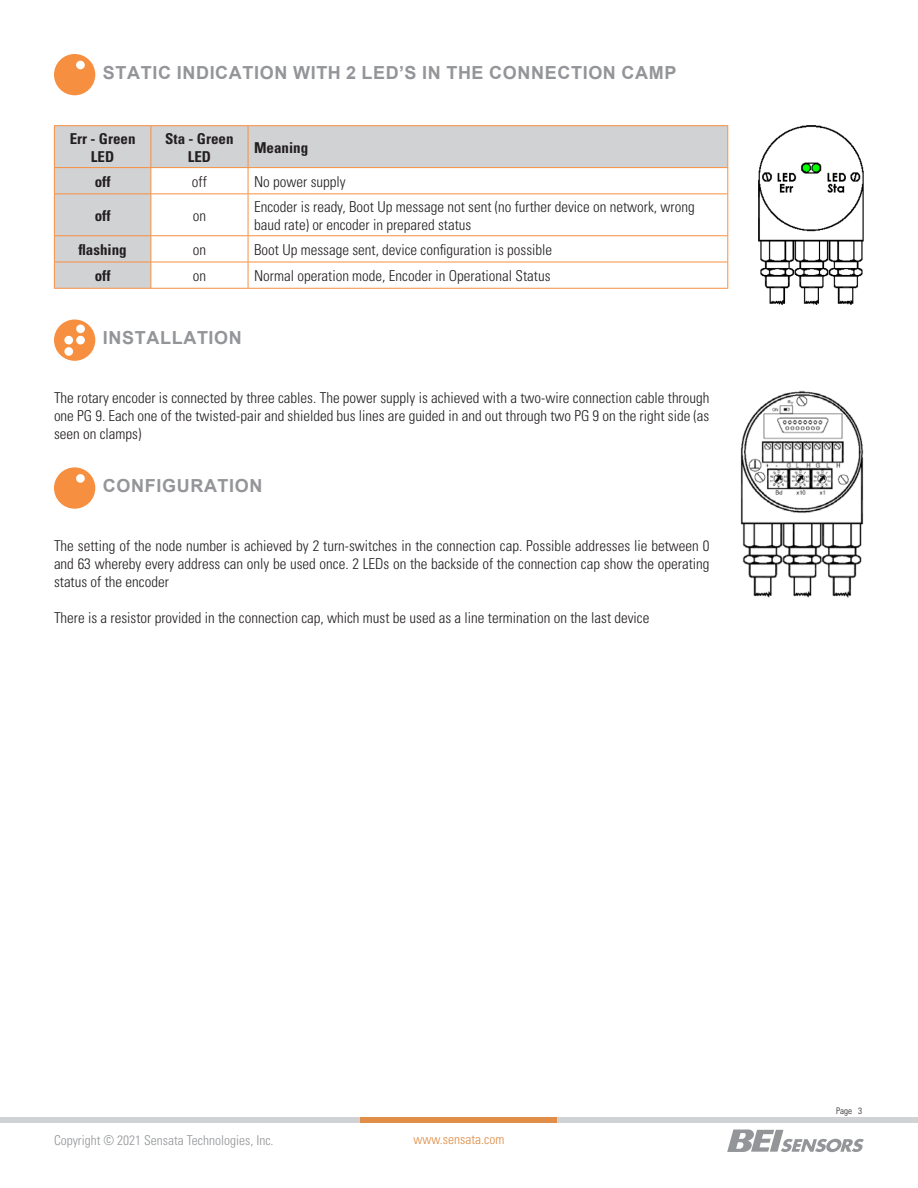
<style>
.page{position:relative;width:918px;height:1188px;background:#fff}
.page>*{position:absolute;margin:0;border:0;box-sizing:border-box;transform-origin:0 0}
.t1{font:700 18px "Arial";letter-spacing:.035em;color:#939598}
.t2{font:300 condensed 15px/18px "Univers";color:#231f20;text-align:justify}
.t3{font:700 condensed 15px/18px "Univers";color:#231f20;text-align:center}
.t4{font:300 condensed 13.5px "Univers";color:#939598}
.t5{font:300 condensed 13.5px "Univers";color:#df8d47}
.t6{font:300 condensed 9px "Univers";color:#231f20}
</style>
<div class="page">
<div style="left:0;top:1117px;width:918px;height:6px;background:#d1d2d4"></div>
<div style="left:361px;top:1117px;width:196px;height:6px;background:#df8d47"></div>
<svg style="left:727px;top:1129px;width:137px;height:23px"></svg>
<img style="left:740px;top:391px;width:124px;height:207px">
<svg style="left:54px;top:54px;width:41px;height:41px"></svg>
<svg style="left:54px;top:467px;width:41px;height:42px"></svg>
<svg style="left:54px;top:320px;width:41px;height:41px"></svg>
<svg style="left:55px;top:126px;width:672px;height:162px"></svg>
<hr style="left:54px;top:125px;width:97px;height:1px;background:#f78f41">
<hr style="left:54px;top:126px;width:1px;height:41px;background:#f78f41">
<hr style="left:151px;top:125px;width:97px;height:1px;background:#f78f41">
<hr style="left:151px;top:126px;width:1px;height:41px;background:#f78f41">
<hr style="left:248px;top:125px;width:480px;height:1px;background:#f78f41">
<hr style="left:248px;top:126px;width:1px;height:41px;background:#f78f41">
<hr style="left:727px;top:126px;width:1px;height:41px;background:#f78f41">
<hr style="left:54px;top:167px;width:97px;height:1px;background:#f78f41">
<svg style="left:54px;top:168px;width:1px;height:25px"></svg>
<hr style="left:151px;top:167px;width:97px;height:1px;background:#f78f41">
<svg style="left:151px;top:168px;width:1px;height:25px"></svg>
<hr style="left:248px;top:167px;width:480px;height:1px;background:#f78f41">
<svg style="left:248px;top:168px;width:1px;height:25px"></svg>
<svg style="left:727px;top:168px;width:1px;height:25px"></svg>
<hr style="left:54px;top:193px;width:97px;height:1px;background:#f78f41">
<hr style="left:54px;top:194px;width:1px;height:41px;background:#f78f41">
<hr style="left:151px;top:193px;width:97px;height:1px;background:#f78f41">
<hr style="left:151px;top:194px;width:1px;height:41px;background:#f78f41">
<hr style="left:248px;top:193px;width:480px;height:1px;background:#f78f41">
<hr style="left:248px;top:194px;width:1px;height:41px;background:#f78f41">
<hr style="left:727px;top:194px;width:1px;height:41px;background:#f78f41">
<hr style="left:54px;top:235px;width:97px;height:1px;background:#f78f41">
<hr style="left:151px;top:235px;width:97px;height:1px;background:#f78f41">
<hr style="left:248px;top:235px;width:480px;height:1px;background:#f78f41">
<hr style="left:54px;top:262px;width:97px;height:1px;background:#f78f41">
<svg style="left:54px;top:236px;width:1px;height:52px"></svg>
<hr style="left:151px;top:262px;width:97px;height:1px;background:#f78f41">
<svg style="left:151px;top:236px;width:1px;height:52px"></svg>
<hr style="left:248px;top:262px;width:480px;height:1px;background:#f78f41">
<svg style="left:248px;top:236px;width:1px;height:52px"></svg>
<svg style="left:727px;top:236px;width:1px;height:52px"></svg>
<hr style="left:54px;top:288px;width:97px;height:1px;background:#f78f41">
<hr style="left:151px;top:288px;width:97px;height:1px;background:#f78f41">
<hr style="left:248px;top:288px;width:480px;height:1px;background:#f78f41">
<img style="left:758px;top:125px;width:106px;height:179px">
<p class="t1" style="left:103px;top:60px;width:575px">STATIC INDICATION WITH 2 LED’S IN THE CONNECTION CAMP</p>
<p class="t3" style="left:70px;top:129px;width:67px">Err - Green<br>LED</p>
<p class="t3" style="left:165px;top:129px;width:70px">Sta - Green<br>LED</p>
<p class="t3" style="left:254px;top:138px;width:56px">Meaning</p>
<p class="t3" style="left:95px;top:172px;width:17px">off</p>
<p class="t2" style="left:192px;top:172px;width:16px">off</p>
<p class="t2" style="left:254px;top:172px;width:93px">No power supply</p>
<p class="t3" style="left:95px;top:206px;width:17px">off</p>
<p class="t2" style="left:193px;top:206px;width:15px">on</p>
<p class="t2" style="left:254px;top:197px;width:442px">Encoder is ready, Boot Up message not sent (no further device on network, wrong baud rate) or encoder in prepared status</p>
<p class="t3" style="left:78px;top:240px;width:50px">flashing</p>
<p class="t2" style="left:193px;top:241px;width:15px">on</p>
<p class="t2" style="left:254px;top:241px;width:300px">Boot Up message sent, device configuration is possible</p>
<p class="t3" style="left:95px;top:267px;width:17px">off</p>
<p class="t2" style="left:193px;top:267px;width:15px">on</p>
<p class="t2" style="left:254px;top:267px;width:298px">Normal operation mode, Encoder in Operational Status</p>
<p class="t1" style="left:103px;top:325px;width:140px">INSTALLATION</p>
<p class="t2" style="left:54px;top:388px;width:657px">The rotary encoder is connected by three cables. The power supply is achieved with a two-wire connection cable through one PG 9. Each one of the twisted-pair and shielded bus lines are guided in and out through two PG 9 on the right side (as seen on clamps)</p>
<p class="t1" style="left:103px;top:473px;width:161px">CONFIGURATION</p>
<p class="t2" style="left:54px;top:536px;width:657px">The setting of the node number is achieved by 2 turn-switches in the connection cap. Possible addresses lie between 0 and 63 whereby every address can only be used once. 2 LEDs on the backside of the connection cap show the operating status of the encoder</p>
<p class="t2" style="left:54px;top:608px;width:597px">There is a resistor provided in the connection cap, which must be used as a line termination on the last device</p>
<p class="t4" style="left:54px;top:1132px;width:221px">Copyright © 2021 Sensata Technologies, Inc.</p>
<p class="t5" style="left:414px;top:1131px;width:92px">www.sensata.com</p>
<p class="t6" style="left:836px;top:1105px;width:27px">Page 3</p>
</div>
